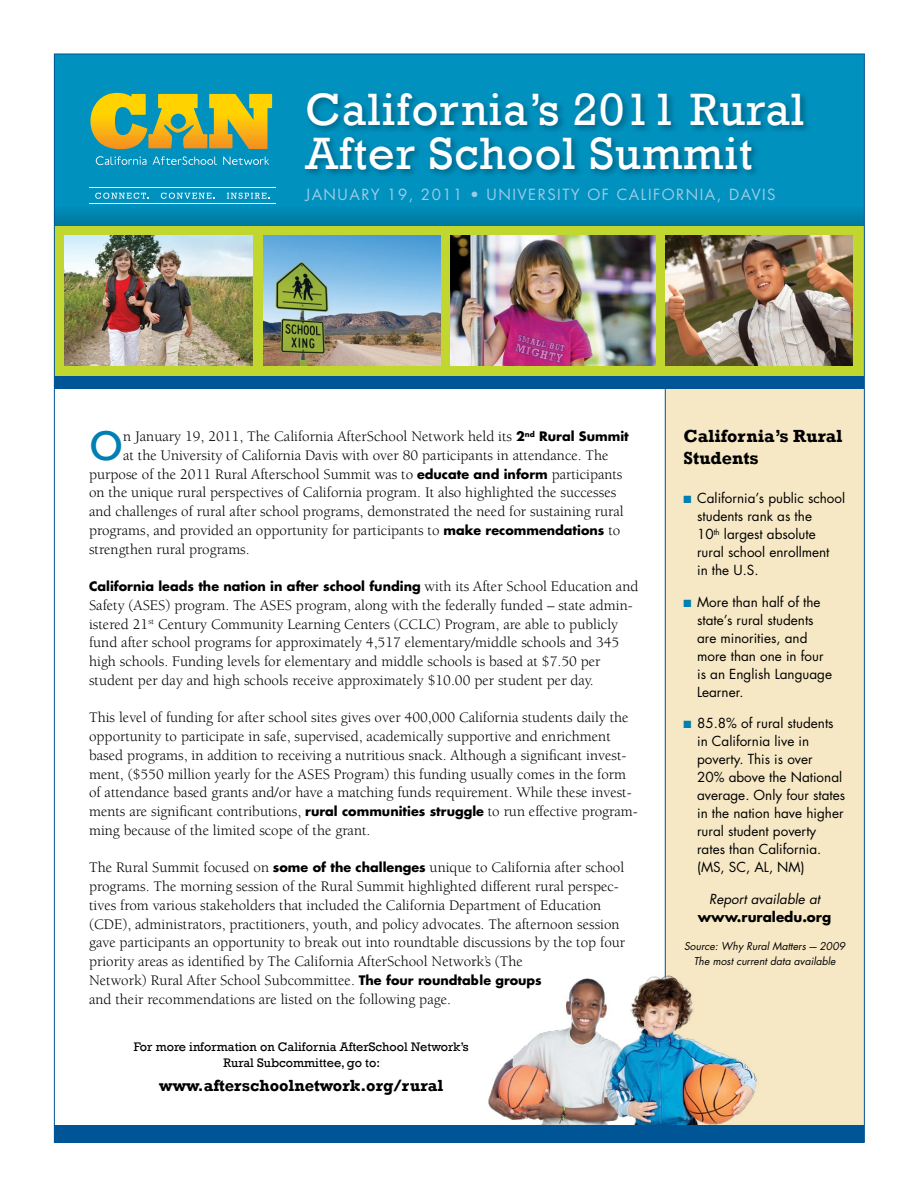
<style>
.page{position:relative;width:918px;height:1188px;background:#fff}
.page>*{position:absolute;margin:0;border:0;box-sizing:border-box;transform-origin:0 0}
.t1{font:46.5px "Rockwell";letter-spacing:.02em;color:#fff}
.Body_text{font:42.6px "Rockwell";color:#0080b2}
.Rockwell_Subhead{font:700 18px/21.6px "Rockwell";color:#000}
.Rockwell_Subhead-2{font:700 16.5px "Rockwell";color:#000}
.Body_text-2{font:15px/18.8px "Berkeley";color:#000}
.t2{font:15px "Futura";letter-spacing:.1em;color:#9ecbe3}
.Futura_text{font:13.5px/18px "Futura";color:#000}
.Futura_text-2{font:italic 13.5px/18px "Futura";color:#000;text-align:center}
.Body_text-3{font:700 12.75px "Futura";color:#000}
.Rockwell_Subhead-3{font:12.75px/15.3px "Rockwell";color:#000;text-align:center}
.Futura_text-3{font:italic 10.5px/15px "Futura";color:#000;text-align:center}
.s1{font-family:"Futura";font-weight:700;font-size:12.75px}
.s2{font-family:"Berkeley";font-weight:400;font-size:15px}
.s3{color:#0080b2}
.s4{font-weight:700;font-style:normal}
</style>
<div class="page">
<div style="left:665px;top:384px;width:199px;height:746px;background:#f7e8c5"></div>
<div style="left:54px;top:54px;width:810px;height:300px;background:#0091bf"></div>
<div style="left:302px;top:91px;width:510px;height:88px;background:#000;opacity:.33"></div>
<svg style="left:56px;top:211px;width:807px;height:16px"></svg>
<hr style="left:665px;top:384px;width:1px;height:750px;background:#005596">
<div style="left:54px;top:227px;width:810px;height:149px;background:#c1d72f"></div>
<img style="left:65px;top:235px;width:188px;height:130px">
<img style="left:263px;top:235px;width:177px;height:130px">
<img style="left:451px;top:235px;width:204px;height:130px">
<img style="left:666px;top:235px;width:187px;height:130px">
<div style="left:54px;top:376px;width:810px;height:13px;background:#005596"></div>
<img style="left:488px;top:961px;width:269px;height:164px">
<div style="left:54px;top:1125px;width:810px;height:18px;background:#005596"></div>
<svg style="left:96px;top:156px;width:173px;height:9px"></svg>
<svg style="left:95px;top:193px;width:54px;height:6px"></svg>
<svg style="left:161px;top:193px;width:54px;height:6px"></svg>
<svg style="left:227px;top:193px;width:43px;height:6px"></svg>
<hr style="left:89px;top:187px;width:187px;height:1px;background:#fff">
<hr style="left:89px;top:203px;width:187px;height:1px;background:#fff">
<svg style="left:90px;top:93px;width:182px;height:56px"></svg>
<p class="t1" style="left:305px;top:83px;width:501px">California’s 2011 Rural</p>
<p class="t1" style="left:305px;top:126px;width:449px">After School Summit</p>
<p class="t2" style="left:305px;top:184px;width:472px">JANUARY 19, 2011 • UNIVERSITY OF CALIFORNIA, DAVIS</p>
<p class="Body_text" style="left:89px;top:421px;width:36px">O</p>
<p class="Body_text-2" style="left:123px;top:427px;width:507px">n January 19, 2011, The California AfterSchool Network held its <span class="s1">2</span><sup>nd</sup> <span class="s1">Rural Summit</span></p>
<p class="Body_text-2" style="left:123px;top:446px;width:487px">at the University of California Davis with over 80 participants in attendance. The</p>
<p class="Body_text-2" style="left:89px;top:465px;width:535px">purpose of the 2011 Rural Afterschool Summit was to <span class="s1">educate and inform</span> participants</p>
<p class="Body_text-2" style="left:89px;top:483px;width:529px">on the unique rural perspectives of California program. It also highlighted the successes</p>
<p class="Body_text-2" style="left:89px;top:502px;width:536px">and challenges of rural after school programs, demonstrated the need for sustaining rural</p>
<p class="Body_text-2" style="left:89px;top:521px;width:533px">programs, and provided an opportunity for participants to <span class="s1">make recommendations</span> to</p>
<p class="Body_text-2" style="left:89px;top:540px;width:162px">strengthen rural programs.</p>
<p class="Body_text-3" style="left:89px;top:577px;width:551px">California leads the nation in after school funding <span class="s2">with its After School Education and</span></p>
<p class="Body_text-2" style="left:89px;top:596px;width:545px">Safety (ASES) program. The ASES program, along with the federally funded – state admin&shy;istered 21<sup>st</sup> Century Community Learning Centers (CCLC) Program, are able to publicly fund after school programs for approximately 4,517 elementary/middle schools and 345 high schools. Funding levels for elementary and middle schools is based at $7.50 per student per day and high schools receive approximately $10.00 per student per day.</p>
<p class="Body_text-2" style="left:89px;top:708px;width:550px">This level of funding for after school sites gives over 400,000 California students daily the opportunity to participate in safe, supervised, academically supportive and enrichment based programs, in addition to receiving a nutritious snack. Although a significant invest&shy;ment, ($550 million yearly for the ASES Program) this funding usually comes in the form of attendance based grants and/or have a matching funds requirement. While these invest&shy;ments are significant contributions, <span class="s1">rural communities struggle</span> to run effective program&shy;ming because of the limited scope of the grant.</p>
<p class="Body_text-2" style="left:89px;top:858px;width:538px">The Rural Summit focused on <span class="s1">some of the challenges</span> unique to California after school programs. The morning session of the Rural Summit highlighted different rural perspec&shy;tives from various stakeholders that included the California Department of Education (CDE), administrators, practitioners, youth, and policy advocates. The afternoon session gave participants an opportunity to break out into roundtable discussions by the top four priority areas as identified by The California AfterSchool Network’s (The<br>Network) Rural After School Subcommittee. <span class="s1">The four roundtable groups<br></span>and their recommendations are listed on the following page.</p>
<p class="Rockwell_Subhead-3" style="left:134px;top:1040px;width:336px">For more information on California AfterSchool Network’s<br>Rural Subcommittee, go to:</p>
<p class="Rockwell_Subhead-2" style="left:159px;top:1075px;width:286px">www.afterschoolnetwork.org/rural</p>
<p class="Rockwell_Subhead" style="left:684px;top:425px;width:160px">California’s Rural<br>Students</p>
<p class="Futura_text" style="left:697px;top:489px;width:150px;text-indent:-14px"><span class="s3">■</span> California’s public school students rank as the<br>10<sup>th</sup> largest absolute rural school enrollment<br>in the U.S.</p>
<p class="Futura_text" style="left:697px;top:593px;width:136px;text-indent:-14px"><span class="s3">■</span> More than half of the state’s rural students are minorities, and more than one in four is an English Language<br>Learner.</p>
<p class="Futura_text" style="left:697px;top:714px;width:150px;text-indent:-14px"><span class="s3">■</span> 85.8% of rural students in California live in poverty. This is over<br>20% above the National average. Only four states in the nation have higher rural student poverty rates than California. (MS, SC, AL, NM)</p>
<p class="Futura_text-2" style="left:698px;top:890px;width:135px">Report available at <span class="s4">www.ruraledu.org</span></p>
<p class="Futura_text-3" style="left:684px;top:938px;width:163px">Source: Why Rural Matters -– 2009<br>The most current data available</p>
</div>
